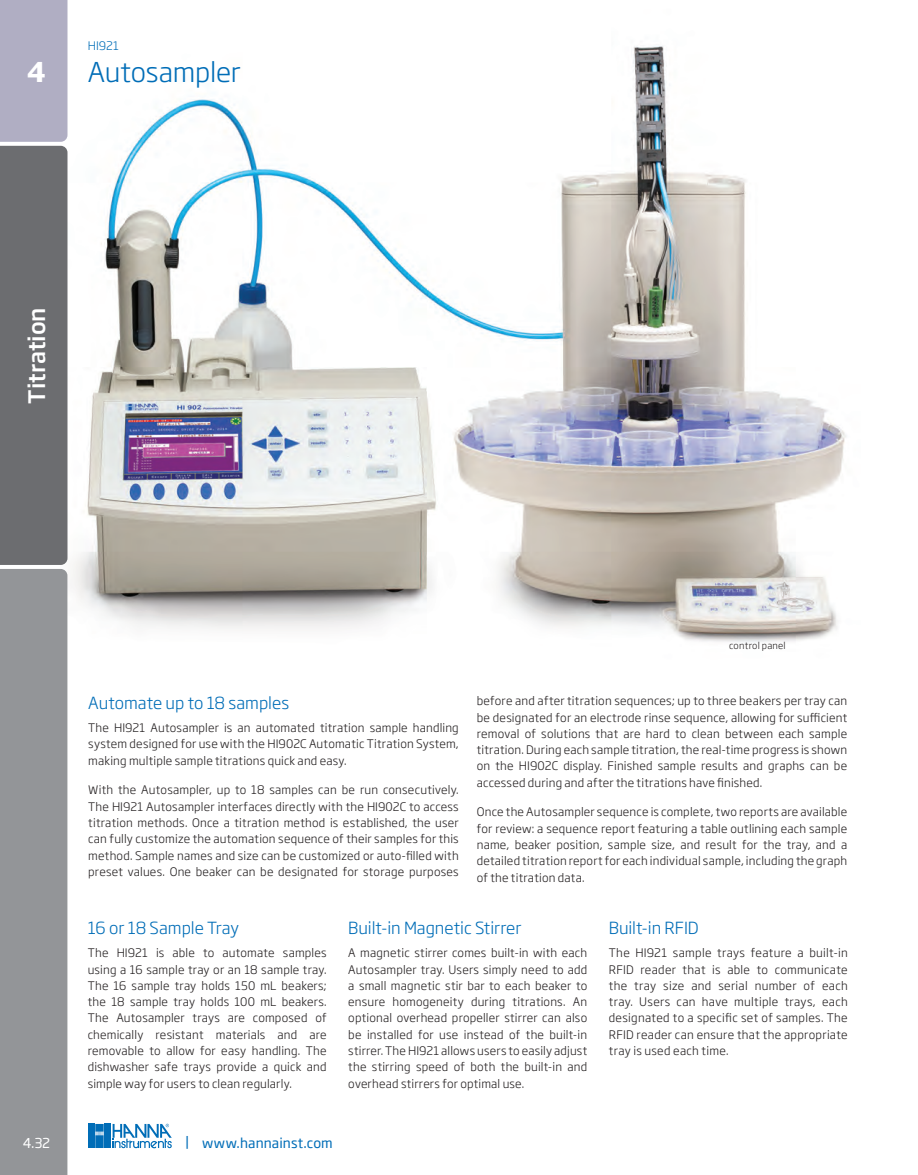
<style>
.page{position:relative;width:918px;height:1175px;background:#fff}
.page>*{position:absolute;margin:0;border:0;box-sizing:border-box;transform-origin:0 0}
.n-Meter_Title{font:300 27px "Soho Gothic Pro";letter-spacing:-.01em;color:#006db7}
.t1{font:700 27px "Soho Gothic Pro";color:#fff}
.t2{font:500 22.5px "Soho Gothic Pro";color:#fff}
.n-Text_Head{font:300 16.5px "Soho Gothic Pro";color:#006db7}
.t3{font:13.5px "Soho Gothic Pro";letter-spacing:.005em;color:#006db7}
.t4{font:13.5px "Soho Gothic Pro";color:#fff}
.n-body_text{font:300 11.7px/16.2px "Soho Gothic Pro";letter-spacing:.015em;color:#231f20;text-align:justify}
.n-Meter_code_text_he{font:300 11.7px "Soho Gothic Pro";letter-spacing:.005em;color:#006db7}
.n-specs_text{font:300 9.3px "Soho Gothic Pro";letter-spacing:.025em;color:#231f20}
</style>
<div class="page">
<img style="left:72px;top:46px;width:775px;height:596px">
<svg style="left:0;top:0;width:68px;height:1174px;background:#8a8b90"></svg>
<svg style="left:88px;top:1124px;width:84px;height:24px"></svg>
<h1 class="t1" style="left:27px;top:50px;width:21px">4</h1>
<p class="n-Meter_code_text_he" style="left:88px;top:36px;width:33px">HI921</p>
<p class="n-Meter_Title" style="left:88px;top:51px;width:154px">Autosampler</p>
<h2 class="t2" style="left:19px;top:403px;width:98px;rotate:-90deg">Titration</h2>
<p class="n-Text_Head" style="left:88px;top:690px;width:202px">Automate up to 18 samples</p>
<p class="n-body_text" style="left:88px;top:719px;width:372px">The HI921 Autosampler is an automated titration sample handling system designed for use with the HI902C Automatic Titration System, making multiple sample titrations quick and easy.</p>
<p class="n-body_text" style="left:88px;top:781px;width:372px">With the Autosampler, up to 18 samples can be run consecutively.<br>The HI921 Autosampler interfaces directly with the HI902C to access titration methods. Once a titration method is established, the user can fully customize the automation sequence of their samples for this method. Sample names and size can be customized or auto-filled with preset values. One beaker can be designated for storage purposes</p>
<p class="n-specs_text" style="left:729px;top:638px;width:58px">control panel</p>
<p class="n-body_text" style="left:477px;top:692px;width:372px">before and after titration sequences; up to three beakers per tray can be designated for an electrode rinse sequence, allowing for sufficient removal of solutions that are hard to clean between each sample titration. During each sample titration, the real-time progress is shown on the HI902C display. Finished sample results and graphs can be accessed during and after the titrations have finished.</p>
<p class="n-body_text" style="left:477px;top:803px;width:372px">Once the Autosampler sequence is complete, two reports are available for review: a sequence report featuring a table outlining each sample name, beaker position, sample size, and result for the tray, and a detailed titration report for each individual sample, including the graph of the titration data.</p>
<p class="n-Text_Head" style="left:88px;top:915px;width:153px">16 or 18 Sample Tray</p>
<p class="n-body_text" style="left:88px;top:944px;width:240px">The HI921 is able to automate samples using a 16 sample tray or an 18 sample tray.<br>The 16 sample tray holds 150 mL beakers; the 18 sample tray holds 100 mL beakers.<br>The Autosampler trays are composed of chemically resistant materials and are removable to allow for easy handling. The dishwasher safe trays provide a quick and simple way for users to clean regularly.</p>
<p class="n-Text_Head" style="left:348px;top:915px;width:175px">Built-in Magnetic Stirrer</p>
<p class="n-body_text" style="left:348px;top:944px;width:240px">A magnetic stirrer comes built-in with each Autosampler tray. Users simply need to add a small magnetic stir bar to each beaker to ensure homogeneity during titrations. An optional overhead propeller stirrer can also be installed for use instead of the built-in stirrer. The HI921 allows users to easily adjust the stirring speed of both the built-in and overhead stirrers for optimal use.</p>
<p class="n-Text_Head" style="left:609px;top:915px;width:91px">Built-in RFID</p>
<p class="n-body_text" style="left:609px;top:944px;width:240px">The HI921 sample trays feature a built-in RFID reader that is able to communicate the tray size and serial number of each tray. Users can have multiple trays, each designated to a specific set of samples. The RFID reader can ensure that the appropriate tray is used each time.</p>
<p class="t4" style="left:23px;top:1132px;width:29px">4.32</p>
<p class="t3" style="left:185px;top:1132px;width:149px">| www.hannainst.com</p>
</div>
